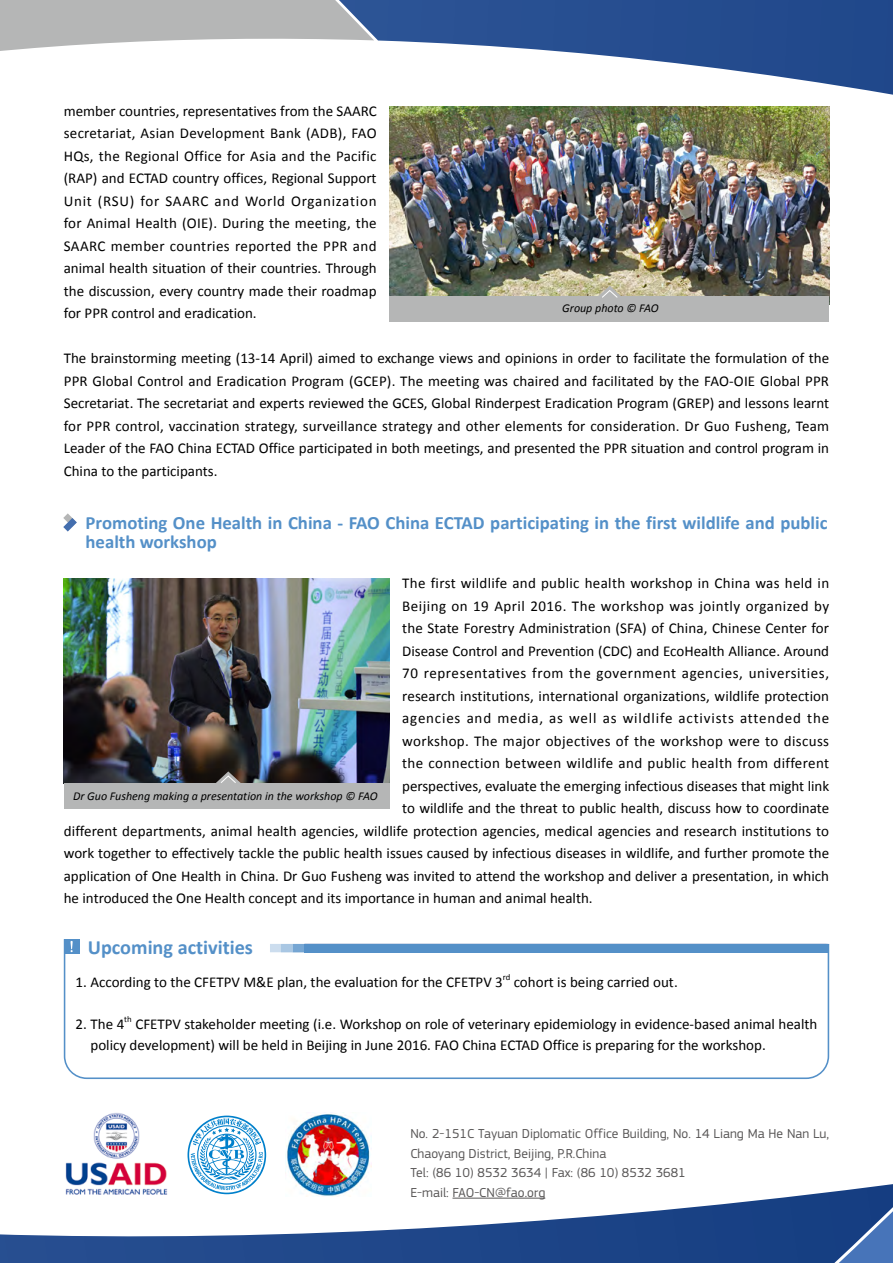
<style>
.page{position:relative;width:893px;height:1263px;background:#fff}
.page>*{position:absolute;margin:0;border:0;box-sizing:border-box;transform-origin:0 0}
.t1{font:700 20.25px "Calibri";color:#5490c8}
.t2{font:700 18.75px/19.5px "Calibri";color:#5490c8}
.t3{font:15px/22.5px "Calibri";color:#000;text-align:justify}
.t4{font:15px "Calibri";letter-spacing:.025em;color:#000}
.t5{font:15px "Calibri";letter-spacing:.04em;color:#000}
.t6{font:15px "Calibri";letter-spacing:.02em;color:#000}
.t7{font:15px "Calibri";letter-spacing:.03em;color:#000}
.t8{font:15px "Calibri";letter-spacing:.055em;color:#000}
.t9{font:13.5px/19.5px "PF Square Sans Pro";color:#595757}
.t10{font:italic 12px "Calibri";color:#000}
.t11{font:8.7px "Calibri";color:#000}
</style>
<div class="page">
<svg style="left:0;top:0;width:893px;height:122px"></svg>
<svg style="left:0;top:1139px;width:711px;height:124px"></svg>
<svg style="left:711px;top:1184px;width:182px;height:79px;background:#3f629b"></svg>
<img style="left:286px;top:1112px;width:85px;height:85px">
<img style="left:45px;top:1113px;width:144px;height:102px">
<svg style="left:188px;top:1115px;width:78px;height:79px"></svg>
<hr style="left:452px;top:1198px;width:93px;height:1px;background:#595757">
<svg style="left:64px;top:939px;width:765px;height:140px"></svg>
<div style="left:64px;top:939px;width:15px;height:15px;background:#5490c8"></div>
<svg style="left:270px;top:944px;width:34px;height:8px"></svg>
<div style="left:304px;top:944px;width:525px;height:8px;background:#5490c8"></div>
<svg style="left:70px;top:941px;width:3px;height:11px"></svg>
<svg style="left:63px;top:513px;width:14px;height:18px"></svg>
<img style="left:64px;top:579px;width:325px;height:204px">
<div style="left:64px;top:783px;width:325px;height:25px;background:#b5b6b6"></div>
<svg style="left:211px;top:771px;width:35px;height:12px"></svg>
<img style="left:389px;top:107px;width:440px;height:189px">
<div style="left:389px;top:296px;width:440px;height:25px;background:#b5b6b6"></div>
<svg style="left:591px;top:286px;width:37px;height:12px"></svg>
<p class="t3" style="left:64px;top:99px;width:314px">member countries, representatives from the SAARC secretariat, Asian Development Bank (ADB), FAO HQs, the Regional Office for Asia and the Pacific (RAP) and ECTAD country offices, Regional Support Unit (RSU) for SAARC and World Organization for Animal Health (OIE). During the meeting, the SAARC member countries reported the PPR and animal health situation of their countries. Through the discussion, every country made their roadmap for PPR control and eradication.</p>
<p class="t3" style="left:64px;top:346px;width:767px">The brainstorming meeting (13-14 April) aimed to exchange views and opinions in order to facilitate the formulation of the PPR Global Control and Eradication Program (GCEP). The meeting was chaired and facilitated by the FAO-OIE Global PPR Secretariat. The secretariat and experts reviewed the GCES, Global Rinderpest Eradication Program (GREP) and lessons learnt for PPR control, vaccination strategy, surveillance strategy and other elements for consideration. Dr Guo Fusheng, Team Leader of the FAO China ECTAD Office participated in both meetings, and presented the PPR situation and control program in China to the participants.</p>
<p class="t10" style="left:562px;top:301px;width:98px">Group photo © FAO</p>
<p class="t2" style="left:86px;top:512px;width:743px">Promoting One Health in China - FAO China ECTAD participating in the first wildlife and public health workshop</p>
<p class="t6" style="left:402px;top:574px;width:428px">The first wildlife and public health workshop in China was held in</p>
<p class="t7" style="left:402px;top:596px;width:428px">Beijing on 19 April 2016. The workshop was jointly organized by</p>
<p class="t3" style="left:402px;top:616px;width:428px">the State Forestry Administration (SFA) of China, Chinese Center for</p>
<p class="t3" style="left:402px;top:639px;width:428px">Disease Control and Prevention (CDC) and EcoHealth Alliance. Around</p>
<p class="t5" style="left:402px;top:664px;width:428px">70 representatives from the government agencies, universities,</p>
<p class="t3" style="left:402px;top:684px;width:428px">research institutions, international organizations, wildlife protection</p>
<p class="t8" style="left:402px;top:709px;width:428px">agencies and media, as well as wildlife activists attended the</p>
<p class="t4" style="left:402px;top:731px;width:428px">workshop. The major objectives of the workshop were to discuss</p>
<p class="t4" style="left:402px;top:754px;width:428px">the connection between wildlife and public health from different</p>
<p class="t3" style="left:402px;top:774px;width:428px">perspectives, evaluate the emerging infectious diseases that might link</p>
<p class="t3" style="left:402px;top:796px;width:428px">to wildlife and the threat to public health, discuss how to coordinate</p>
<p class="t3" style="left:64px;top:819px;width:767px">different departments, animal health agencies, wildlife protection agencies, medical agencies and research institutions to</p>
<p class="t3" style="left:64px;top:841px;width:767px">work together to effectively tackle the public health issues caused by infectious diseases in wildlife, and further promote the</p>
<p class="t3" style="left:64px;top:864px;width:767px">application of One Health in China. Dr Guo Fusheng was invited to attend the workshop and deliver a presentation, in which</p>
<p class="t3" style="left:64px;top:886px;width:530px">he introduced the One Health concept and its importance in human and animal health.</p>
<p class="t10" style="left:73px;top:789px;width:306px">Dr Guo Fusheng making a presentation in the workshop © FAO</p>
<h1 class="t1" style="left:88px;top:934px;width:167px">Upcoming activities</h1>
<p class="t3" style="left:75px;top:970px;width:429px">1. According to the CFETPV M&amp;E plan, the evaluation for the CFETPV 3</p>
<p class="t11" style="left:503px;top:972px;width:9px">rd</p>
<p class="t3" style="left:514px;top:970px;width:166px">cohort is being carried out.</p>
<p class="t3" style="left:75px;top:1012px;width:50px">2. The 4</p>
<p class="t11" style="left:124px;top:1014px;width:9px">th</p>
<p class="t3" style="left:90px;top:1013px;width:728px;line-height:21px;text-indent:45px">CFETPV stakeholder meeting (i.e. Workshop on role of veterinary epidemiology in evidence-based animal health policy development) will be held in Beijing in June 2016. FAO China ECTAD Office is preparing for the workshop.</p>
<p class="t9" style="left:410px;top:1124px;width:420px">No. 2-151C Tayuan Diplomatic Office Building, No. 14 Liang Ma He Nan Lu, Chaoyang District, Beijing, P.R.China<br>Tel: (86 10) 8532 3634 | Fax: (86 10) 8532 3681<br>E-mail: FAO-CN@fao.org</p>
</div>
